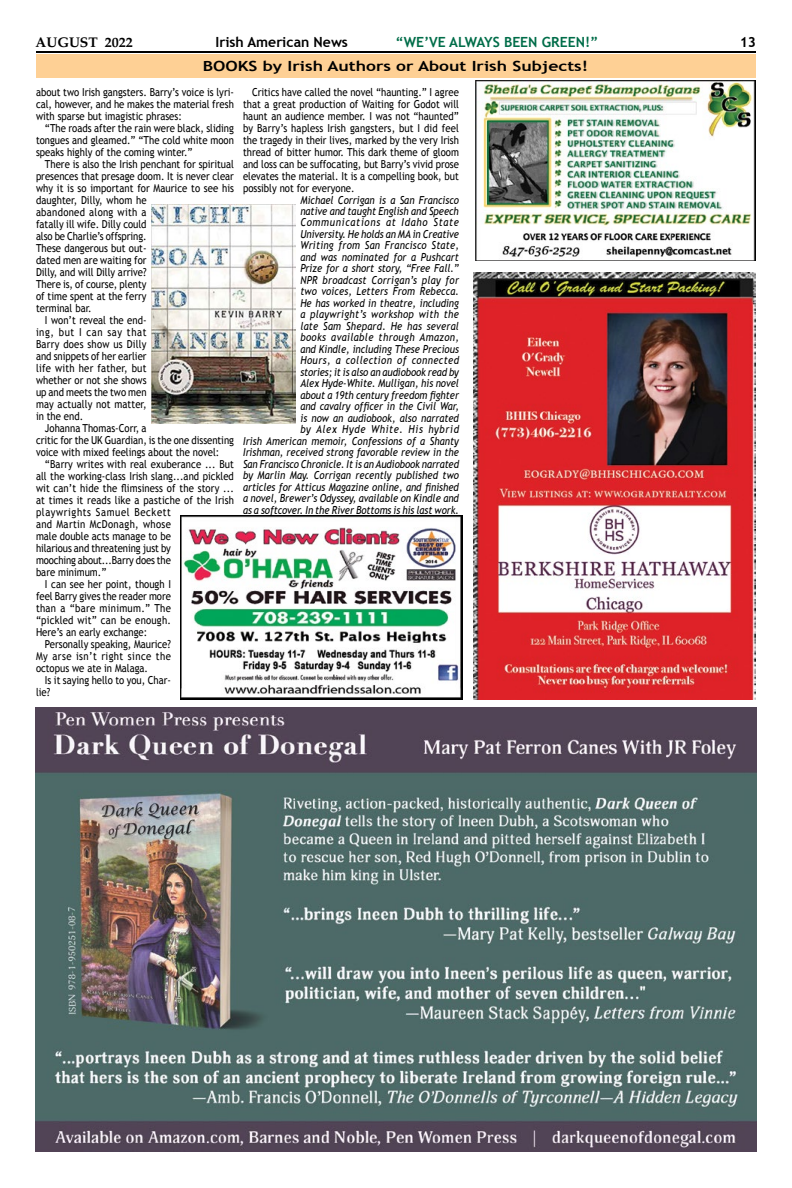
<style>
.page{position:relative;width:792px;height:1188px;background:#fff}
.page>*{position:absolute;margin:0;border:0;box-sizing:border-box;transform-origin:0 0}
.t1{font:700 14px "Trebuchet MS";color:#000;scale:1.25 1}
.t2{font:700 14px "Trebuchet MS";color:#006d49}
.t3{font:700 14px "Trebuchet MS";color:#000}
.t4{font:700 14px "Palatino";color:#000}
.t5{font:11px/12px "Trebuchet MS";color:#000;text-align:justify;scale:.87 1}
.t6{font:italic 11px/11.5px "Trebuchet MS";color:#000;text-align:right;scale:.87 1}
.t7{font:11px "Trebuchet MS";letter-spacing:.025em;color:#000;scale:.87 1}
.t8{font:11px "Trebuchet MS";letter-spacing:.035em;color:#000;scale:.87 1}
.t9{font:11px "Trebuchet MS";letter-spacing:.06em;color:#000;scale:.87 1}
.t10{font:11px "Trebuchet MS";letter-spacing:.045em;color:#000;scale:.87 1}
.t11{font:11px "Trebuchet MS";letter-spacing:.02em;color:#000;scale:.87 1}
.t12{font:11px "Trebuchet MS";letter-spacing:.03em;color:#000;scale:.87 1}
</style>
<div class="page">
<hr style="left:36px;top:51px;width:720px;height:2px;background:#000">
<div style="left:36px;top:54px;width:720px;height:23px;background:#fed095"></div>
<img style="left:36px;top:707px;width:720px;height:445px">
<img style="left:474px;top:272px;width:281px;height:427px">
<img style="left:475px;top:80px;width:281px;height:181px">
<img style="left:180px;top:516px;width:282px;height:184px">
<img style="left:151px;top:204px;width:145px;height:219px">
<p class="t4" style="left:36px;top:30px;width:99px">AUGUST 2022</p>
<p class="t3" style="left:216px;top:33px;width:134px">Irish American News</p>
<p class="t2" style="left:396px;top:33px;width:204px">“WE’VE ALWAYS BEEN GREEN!”</p>
<p class="t3" style="left:740px;top:33px;width:18px">13</p>
<p class="t1" style="left:203px;top:57px;width:310px">BOOKS by Irish Authors or About Irish Subjects!</p>
<p class="t5" style="left:36px;top:86px;width:229px">about two Irish gangsters. Barry’s voice is lyri&shy;cal, however, and he makes the material fresh with sparse but imagistic phrases:</p>
<p class="t5" style="left:36px;top:122px;width:229px;text-indent:9px">“The roads after the rain were black, sliding tongues and gleamed.” “The cold white moon speaks highly of the coming winter.”</p>
<p class="t5" style="left:45px;top:158px;width:219px">There is also the Irish penchant for spiritual</p>
<p class="t5" style="left:36px;top:170px;width:229px">presences that presage doom. It is never clear</p>
<p class="t5" style="left:36px;top:182px;width:229px">why it is so important for Maurice to see his</p>
<p class="t5" style="left:36px;top:194px;width:129px">daughter, Dilly, whom he</p>
<p class="t12" style="left:36px;top:206px;width:129px">abandoned along with a</p>
<p class="t5" style="left:36px;top:218px;width:129px">fatally ill wife. Dilly could</p>
<p class="t5" style="left:36px;top:230px;width:129px">also be Charlie’s offspring.</p>
<p class="t5" style="left:36px;top:242px;width:129px">These dangerous but out-</p>
<p class="t5" style="left:36px;top:254px;width:129px">dated men are waiting for</p>
<p class="t5" style="left:36px;top:266px;width:129px">Dilly, and will Dilly arrive?</p>
<p class="t5" style="left:36px;top:278px;width:129px">There is, of course, plenty</p>
<p class="t5" style="left:36px;top:290px;width:129px">of time spent at the ferry</p>
<p class="t5" style="left:36px;top:302px;width:65px">terminal bar.</p>
<p class="t5" style="left:45px;top:314px;width:118px">I won’t reveal the end-</p>
<p class="t9" style="left:36px;top:326px;width:129px">ing, but I can say that</p>
<p class="t11" style="left:36px;top:338px;width:129px">Barry does show us Dilly</p>
<p class="t5" style="left:36px;top:350px;width:129px">and snippets of her earlier</p>
<p class="t7" style="left:36px;top:362px;width:129px">life with her father, but</p>
<p class="t5" style="left:36px;top:374px;width:129px">whether or not she shows</p>
<p class="t5" style="left:36px;top:386px;width:129px">up and meets the two men</p>
<p class="t5" style="left:36px;top:398px;width:129px">may actually not matter,</p>
<p class="t5" style="left:36px;top:410px;width:56px">in the end.</p>
<p class="t5" style="left:45px;top:422px;width:118px">Johanna Thomas-Corr, a</p>
<p class="t5" style="left:36px;top:434px;width:229px">critic for the UK Guardian, is the one dissenting</p>
<p class="t5" style="left:36px;top:446px;width:212px">voice with mixed feelings about the novel:</p>
<p class="t5" style="left:45px;top:458px;width:219px">“Barry writes with real exuberance ... But</p>
<p class="t5" style="left:36px;top:470px;width:229px">all the working-class Irish slang...and pickled</p>
<p class="t5" style="left:36px;top:482px;width:229px">wit can’t hide the flimsiness of the story ...</p>
<p class="t5" style="left:36px;top:494px;width:229px">at times it reads like a pastiche of the Irish</p>
<p class="t9" style="left:36px;top:506px;width:157px">playwrights Samuel Beckett</p>
<p class="t8" style="left:36px;top:518px;width:157px">and Martin McDonagh, whose</p>
<p class="t5" style="left:36px;top:530px;width:157px">male double acts manage to be</p>
<p class="t5" style="left:36px;top:542px;width:157px">hilarious and threatening just by</p>
<p class="t5" style="left:36px;top:554px;width:157px">mooching about...Barry does the</p>
<p class="t5" style="left:36px;top:566px;width:82px">bare minimum.”</p>
<p class="t5" style="left:45px;top:578px;width:146px">I can see her point, though I</p>
<p class="t5" style="left:36px;top:590px;width:157px">feel Barry gives the reader more</p>
<p class="t8" style="left:36px;top:602px;width:157px">than a “bare minimum.” The</p>
<p class="t7" style="left:36px;top:614px;width:157px">“pickled wit” can be enough.</p>
<p class="t5" style="left:36px;top:626px;width:129px">Here’s an early exchange:</p>
<p class="t5" style="left:45px;top:638px;width:146px">Personally speaking, Maurice?</p>
<p class="t10" style="left:36px;top:650px;width:157px">My arse isn’t right since the</p>
<p class="t5" style="left:36px;top:662px;width:130px">octopus we ate in Malaga.</p>
<p class="t5" style="left:45px;top:674px;width:146px">Is it saying hello to you, Char-</p>
<p class="t5" style="left:36px;top:686px;width:18px">lie?</p>
<p class="t5" style="left:243px;top:86px;width:250px;text-indent:9px">Critics have called the novel “haunting.” I agree that a great production of Waiting for Godot will haunt an audience member. I was not “haunted” by Barry’s hapless Irish gangsters, but I did feel the tragedy in their lives, marked by the very Irish thread of bitter humor. This dark theme of gloom and loss can be suffocating, but Barry’s vivid prose elevates the material. It is a compelling book, but possibly not for everyone.</p>
<p class="t6" style="left:243px;top:194px;width:250px">Michael Corrigan is a San Francisco<br>native and taught English and Speech Communications at Idaho State<br>University. He holds an MA in Creative<br>Writing from San Francisco State,<br>and was nominated for a Pushcart<br>Prize for a short story, “Free Fall.”<br>NPR broadcast Corrigan’s play for<br>two voices, Letters From Rebecca.<br>He has worked in theatre, including<br>a playwright’s workshop with the<br>late Sam Shepard. He has several<br>books available through Amazon,<br>and Kindle, including These Precious<br>Hours, a collection of connected<br>stories; it is also an audiobook read by<br>Alex Hyde-White. Mulligan, his novel<br>about a 19th century freedom fighter<br>and cavalry officer in the Civil War,<br>is now an audiobook, also narrated<br>by Alex Hyde White. His hybrid<br>Irish American memoir, Confessions of a Shanty Irishman, received strong favorable review in the San Francisco Chronicle. It is an Audiobook narrated by Marlin May. Corrigan recently published two articles for Atticus Magazine online, and finished a novel, Brewer’s Odyssey, available on Kindle and as a softcover. In the River Bottoms is his last work.</p>
</div>
